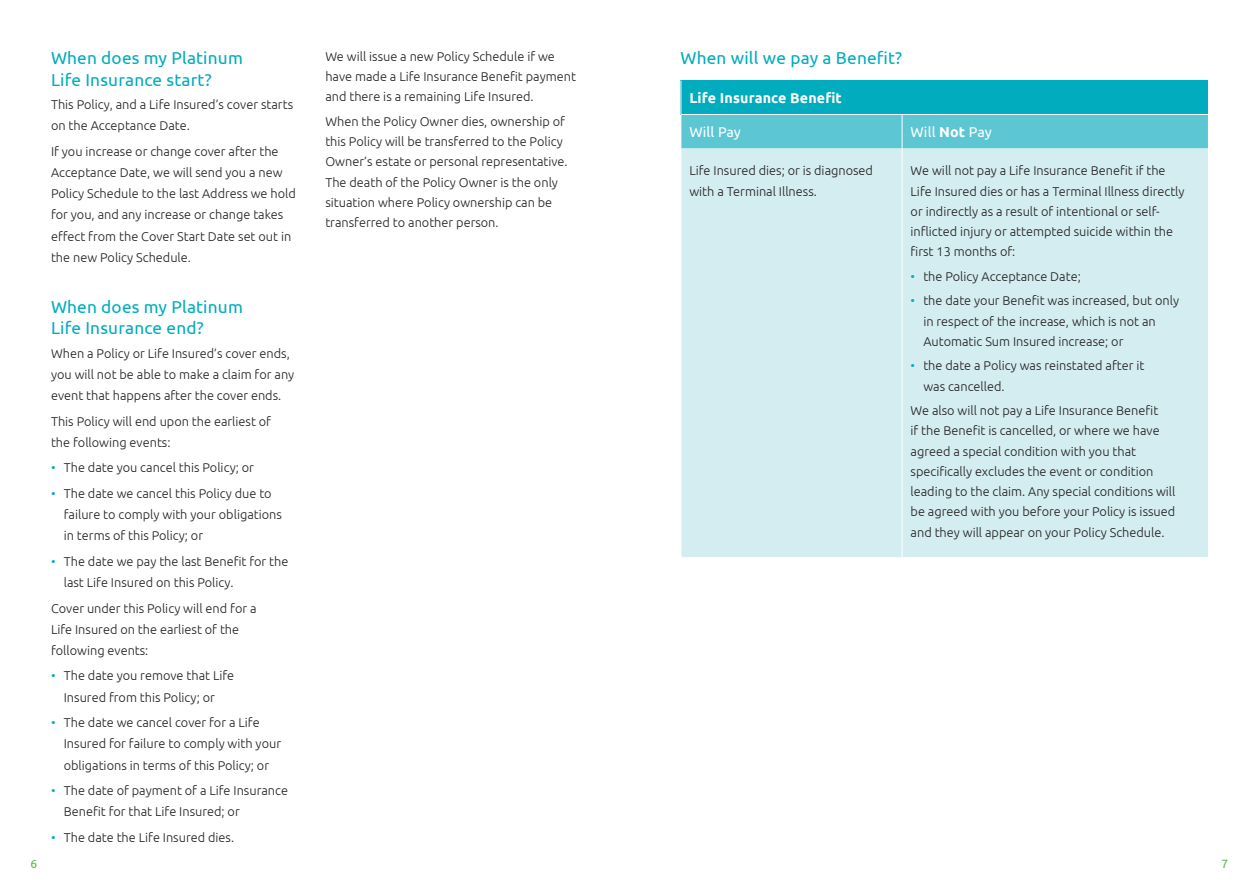
<style>
.page{position:relative;width:1259px;height:893px;background:#fff}
.page>*{position:absolute;margin:0;border:0;box-sizing:border-box;transform-origin:0 0}
.t1{font:17.25px/21.3px "Ubuntu";letter-spacing:.01em;color:#00acbd}
.t2{font:700 14.25px "Ubuntu";letter-spacing:.01em;color:#fff}
.t3{font:14.25px "Ubuntu";letter-spacing:.01em;color:#fff}
.t4{font:300 12.75px/20.2px "Ubuntu";color:#231f20}
.t5{font:12px "Ubuntu";color:#58b947}
.s1{color:#00acbd}
.s2{font-weight:700}
</style>
<div class="page">
<div style="left:681px;top:80px;width:527px;height:34px;background:#00acbd"></div>
<div style="left:681px;top:115px;width:527px;height:33px;background:#5cc7d3"></div>
<div style="left:681px;top:148px;width:527px;height:409px;background:#d4edf0"></div>
<hr style="left:901px;top:115px;width:1px;height:33px;background:#fff">
<hr style="left:901px;top:148px;width:1px;height:409px;background:#fff">
<h1 class="t1" style="left:51px;top:47px;width:193px">When does my Platinum<br>Life Insurance start?</h1>
<p class="t4" style="left:51px;top:94px;width:244px;line-height:21.3px">This Policy, and a Life Insured’s cover starts on the Acceptance Date.</p>
<p class="t4" style="left:51px;top:140px;width:246px;line-height:21.3px">If you increase or change cover after the Acceptance Date, we will send you a new Policy Schedule to the last Address we hold for you, and any increase or change takes effect from the Cover Start Date set out in the new Policy Schedule.</p>
<h1 class="t1" style="left:51px;top:296px;width:193px">When does my Platinum<br>Life Insurance end?</h1>
<p class="t4" style="left:51px;top:342px;width:245px;line-height:21.3px">When a Policy or Life Insured’s cover ends, you will not be able to make a claim for any event that happens after the cover ends.</p>
<p class="t4" style="left:51px;top:410px;width:221px;line-height:21.3px">This Policy will end upon the earliest of the following events:</p>
<p class="t4" style="left:51px;top:457px;width:204px"><span class="s1">•</span> The date you cancel this Policy; or</p>
<p class="t4" style="left:64px;top:482px;width:220px;line-height:21.3px;text-indent:-13px"><span class="s1">•</span> The date we cancel this Policy due to failure to comply with your obligations in terms of this Policy; or</p>
<p class="t4" style="left:64px;top:550px;width:226px;line-height:21.3px;text-indent:-13px"><span class="s1">•</span> The date we pay the last Benefit for the last Life Insured on this Policy.</p>
<p class="t4" style="left:51px;top:597px;width:207px;line-height:21.3px">Cover under this Policy will end for a<br>Life Insured on the earliest of the following events:</p>
<p class="t4" style="left:51px;top:665px;width:185px;line-height:21.3px;text-align:center"><span class="s1">•</span> The date you remove that Life<br>Insured from this Policy; or</p>
<p class="t4" style="left:64px;top:712px;width:219px;line-height:21.3px;text-indent:-13px"><span class="s1">•</span> The date we cancel cover for a Life<br>Insured for failure to comply with your obligations in terms of this Policy; or</p>
<p class="t4" style="left:64px;top:780px;width:226px;line-height:21.3px;text-indent:-13px"><span class="s1">•</span> The date of payment of a Life Insurance<br>Benefit for that Life Insured; or</p>
<p class="t4" style="left:51px;top:827px;width:185px"><span class="s1">•</span> The date the Life Insured dies.</p>
<p class="t4" style="left:325px;top:46px;width:252px">We will issue a new Policy Schedule if we have made a Life Insurance Benefit payment and there is a remaining Life Insured.</p>
<p class="t4" style="left:325px;top:111px;width:244px">When the Policy Owner dies, ownership of this Policy will be transferred to the Policy Owner’s estate or personal representative.<br>The death of the Policy Owner is the only situation where Policy ownership can be transferred to another person.</p>
<h1 class="t1" style="left:680px;top:47px;width:223px">When will we pay a Benefit?</h1>
<p class="t2" style="left:689px;top:89px;width:154px">Life Insurance Benefit</p>
<p class="t3" style="left:689px;top:123px;width:53px">Will Pay</p>
<p class="t3" style="left:910px;top:123px;width:83px">Will <span class="s2">Not</span> Pay</p>
<p class="t4" style="left:689px;top:160px;width:185px">Life Insured dies; or is diagnosed with a Terminal Illness.</p>
<p class="t4" style="left:910px;top:160px;width:275px">We will not pay a Life Insurance Benefit if the Life Insured dies or has a Terminal Illness directly or indirectly as a result of intentional or self&shy;inflicted injury or attempted suicide within the first 13 months of:</p>
<p class="t4" style="left:910px;top:266px;width:172px"><span class="s1">•</span> the Policy Acceptance Date;</p>
<p class="t4" style="left:923px;top:290px;width:257px;text-indent:-13px"><span class="s1">•</span> the date your Benefit was increased, but only in respect of the increase, which is not an<br>Automatic Sum Insured increase; or</p>
<p class="t4" style="left:923px;top:355px;width:223px;text-indent:-13px"><span class="s1">•</span> the date a Policy was reinstated after it was cancelled.</p>
<p class="t4" style="left:910px;top:400px;width:266px">We also will not pay a Life Insurance Benefit<br>if the Benefit is cancelled, or where we have agreed a special condition with you that specifically excludes the event or condition leading to the claim. Any special conditions will be agreed with you before your Policy is issued and they will appear on your Policy Schedule.</p>
<p class="t5" style="left:31px;top:856px;width:8px">6</p>
<p class="t5" style="left:1221px;top:856px;width:8px">7</p>
</div>
